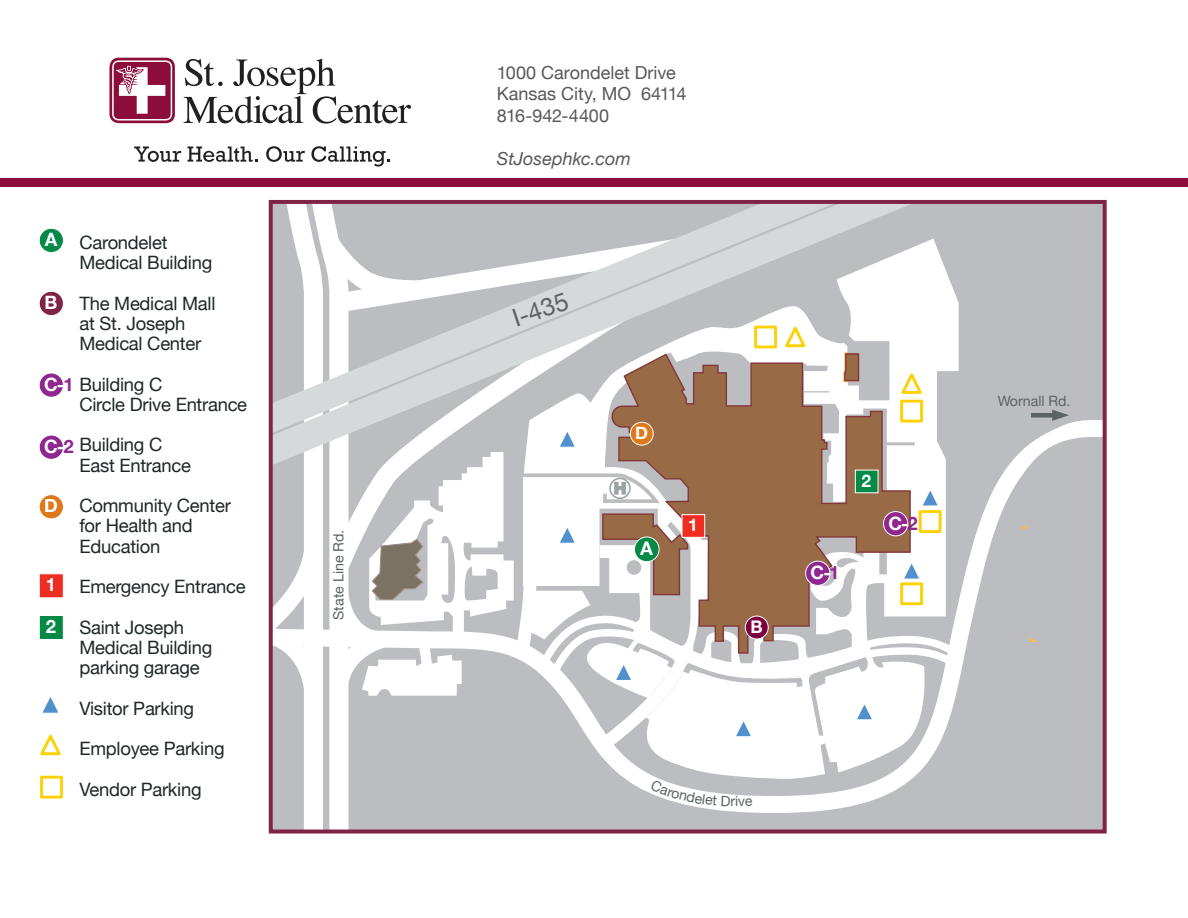
<style>
.page{position:relative;width:1188px;height:918px;background:#fff}
.page>*{position:absolute;margin:0;border:0;box-sizing:border-box;transform-origin:0 0}
.t1{font:25.05px "Helvetica Neue";color:#5b6363}
.t2{font:700 18.75px "Helvetica Neue";color:#fff}
.t3{font:18.45px/20.2px "Helvetica Neue";letter-spacing:-.015em;color:#202727}
.t4{font:700 18.45px "Helvetica Neue";color:#fff}
.t5{font:18px/21.6px "Helvetica Neue";color:#57585a}
.t6{font:italic 18px "Helvetica Neue";color:#57585a}
.t7{font:700 17.4px "Helvetica Neue";color:#fff}
.t8{font:14.25px "Helvetica Neue";color:#5b6363}
.t9{font:14.1px "Helvetica Neue";color:#5b6363}
.s1{font-weight:700;color:#fff}
.s2{font-weight:700;color:#90268f}
.s3{color:#90268f}
</style>
<div class="page">
<div style="left:0;top:178px;width:1188px;height:9px;background:#8d0d3a"></div>
<svg style="left:109px;top:58px;width:66px;height:65px"></svg>
<svg style="left:184px;top:59px;width:227px;height:65px"></svg>
<svg style="left:134px;top:147px;width:47px;height:15px"></svg>
<svg style="left:188px;top:147px;width:70px;height:15px"></svg>
<svg style="left:266px;top:146px;width:39px;height:16px"></svg>
<svg style="left:311px;top:146px;width:79px;height:21px"></svg>
<svg style="left:274px;top:205px;width:828px;height:624px;fill:#bcbdc0"></svg>
<svg style="left:607px;top:466px;width:304px;height:7px"></svg>
<svg style="left:274px;top:205px;width:642px;height:261px"></svg>
<svg style="left:371px;top:538px;width:53px;height:63px"></svg>
<svg style="left:842px;top:351px;width:18px;height:33px"></svg>
<svg style="left:1031px;top:410px;width:38px;height:11px"></svg>
<div style="left:39px;top:615px;width:25px;height:25px;background:#048a46;border:1px solid #fff"></div>
<svg style="left:42px;top:697px;width:16px;height:17px"></svg>
<svg style="left:40px;top:734px;width:21px;height:22px"></svg>
<div style="left:40px;top:776px;width:23px;height:23px;background:#fff;border:3px solid #fed105"></div>
<div style="left:39px;top:291px;width:24px;height:25px;background:#812345;border-radius:50%"></div>
<div style="left:39px;top:291px;width:25px;height:25px;border:1px solid #fff;border-radius:50%"></div>
<div style="left:39px;top:228px;width:24px;height:25px;background:#048a46;border-radius:50%"></div>
<div style="left:39px;top:228px;width:25px;height:25px;border:1px solid #fff;border-radius:50%"></div>
<div style="left:39px;top:373px;width:24px;height:24px;background:#90268f;border-radius:50%"></div>
<div style="left:39px;top:373px;width:25px;height:25px;border:1px solid #fff;border-radius:50%"></div>
<div style="left:39px;top:435px;width:24px;height:24px;background:#90268f;border-radius:50%"></div>
<div style="left:39px;top:435px;width:25px;height:25px;border:1px solid #fff;border-radius:50%"></div>
<div style="left:39px;top:495px;width:24px;height:24px;background:#de791b;border-radius:50%"></div>
<div style="left:39px;top:494px;width:25px;height:25px;border:1px solid #fff;border-radius:50%"></div>
<div style="left:39px;top:573px;width:25px;height:25px;background:#ee2e22;border:1px solid #fff"></div>
<div style="left:269px;top:200px;width:838px;height:634px;border:4px solid #812345"></div>
<svg style="left:558px;top:430px;width:19px;height:18px"></svg>
<svg style="left:898px;top:371px;width:27px;height:24px"></svg>
<svg style="left:782px;top:324px;width:27px;height:25px"></svg>
<div style="left:900px;top:400px;width:23px;height:23px;background:#fff;border:3px solid #fed105"></div>
<div style="left:754px;top:326px;width:23px;height:22px;background:#fff;border:3px solid #fed105"></div>
<div style="left:855px;top:470px;width:23px;height:23px;background:#048a46"></div>
<div style="left:630px;top:422px;width:23px;height:23px;background:#de791b;border-radius:50%"></div>
<div style="left:630px;top:422px;width:24px;height:24px;border:1px solid #fff;border-radius:50%"></div>
<svg style="left:517px;top:473px;width:527px;height:333px"></svg>
<p class="t4" style="left:45px;top:225px;width:14px">A</p>
<p class="t3" style="left:79px;top:233px;width:134px">Carondelet<br>Medical Building</p>
<p class="t3" style="left:79px;top:294px;width:137px">The Medical Mall at St. Joseph<br>Medical Center</p>
<p class="t3" style="left:79px;top:375px;width:169px;text-indent:-35px"><span class="s1">C-</span><span class="s2">1</span> Building C<br>Circle Drive Entrance</p>
<p class="t3" style="left:79px;top:436px;width:113px">Building C<br>East Entrance</p>
<p class="t3" style="left:79px;top:497px;width:153px">Community Center for Health and<br>Education</p>
<p class="t3" style="left:79px;top:567px;width:168px;line-height:40.5px">Emergency Entrance<br>Saint Joseph</p>
<p class="t3" style="left:79px;top:638px;width:134px">Medical Building parking garage</p>
<p class="t3" style="left:79px;top:689px;width:147px;line-height:40.5px">Visitor Parking<br>Employee Parking<br>Vendor Parking</p>
<p class="t4" style="left:45px;top:288px;width:14px">B</p>
<p class="t4" style="left:44px;top:432px;width:31px">C-<span class="s3">2</span></p>
<p class="t4" style="left:44px;top:491px;width:15px">D</p>
<p class="t4" style="left:46px;top:570px;width:12px">1</p>
<p class="t4" style="left:46px;top:612px;width:12px">2</p>
<p class="t9" style="left:328px;top:620px;width:92px;rotate:-90deg">State Line Rd.</p>
<p class="t5" style="left:497px;top:63px;width:191px">1000 Carondelet Drive<br>Kansas City, MO 64114<br>816-942-4400</p>
<p class="t6" style="left:497px;top:146px;width:136px">StJosephkc.com</p>
<h1 class="t1" style="left:507px;top:302px;width:59px;rotate:-19deg">I-435</h1>
<p class="t7" style="left:635px;top:419px;width:14px">D</p>
<p class="t2" style="left:640px;top:534px;width:14px">A</p>
<p class="t7" style="left:688px;top:511px;width:11px">1</p>
<p class="t7" style="left:750px;top:613px;width:14px">B</p>
<p class="t4" style="left:811px;top:558px;width:30px">C-<span class="s3">1</span></p>
<p class="t7" style="left:862px;top:467px;width:11px">2</p>
<p class="t4" style="left:888px;top:509px;width:31px">C-<span class="s3">2</span></p>
<p class="t8" style="left:735px;top:791px;width:5px">i</p>
<p class="t8" style="left:998px;top:391px;width:74px">Wornall Rd.</p>
</div>
